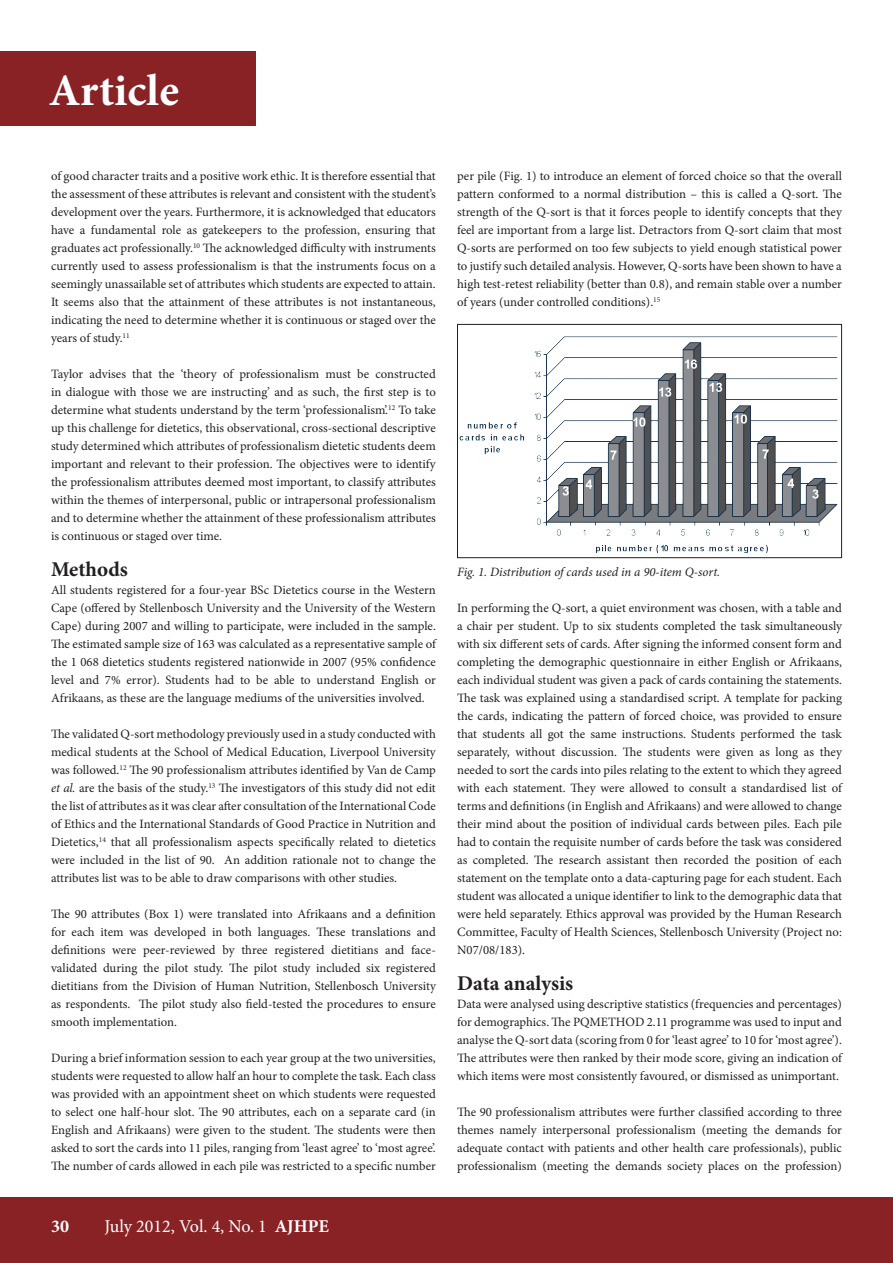
<style>
.page{position:relative;width:893px;height:1263px;background:#fff}
.page>*{position:absolute;margin:0;border:0;box-sizing:border-box;transform-origin:0 0}
.t1{font:700 45px "Minion Pro";letter-spacing:.005em;color:#fff}
.B_HEAD{font:700 21px "Minion Pro";color:#231f20}
.t2{font:18px "Minion Pro";letter-spacing:-.005em;color:#fff}
.t3{font:700 18px "Minion Pro";color:#fff}
.CPD_TEXT{font:12.75px/18px "Minion Pro";color:#231f20;text-align:justify}
.CAPTIONS{font:italic 12.75px "Minion Pro";letter-spacing:-.01em;color:#231f20}
.s1{font-style:italic}
.s2{font-weight:700}
</style>
<div class="page">
<div style="left:0;top:1197px;width:893px;height:66px;background:#892225"></div>
<div style="left:0;top:51px;width:255px;height:74px;background:#892225"></div>
<img style="left:459px;top:336px;width:379px;height:217px">
<div style="left:457px;top:324px;width:385px;height:234px;border:1px solid #231f20"></div>
<h1 class="t1" style="left:49px;top:59px;width:132px">Article</h1>
<p class="CPD_TEXT" style="left:51px;top:167px;width:386px">of good character traits and a positive work ethic. It is therefore essential that the assessment of these attributes is relevant and consistent with the student’s development over the years. Furthermore, it is acknowledged that educators have a fundamental role as gatekeepers to the profession, ensuring that graduates act professionally.<sup>10</sup> The acknowledged difficulty with instruments currently used to assess professionalism is that the instruments focus on a seemingly unassailable set of attributes which students are expected to attain.<br>It seems also that the attainment of these attributes is not instantaneous, indicating the need to determine whether it is continuous or staged over the years of study.<sup>11</sup></p>
<p class="CPD_TEXT" style="left:51px;top:365px;width:386px">Taylor advises that the ‘theory of professionalism must be constructed in dialogue with those we are instructing’ and as such, the first step is to determine what students understand by the term ‘professionalism’.<sup>12</sup> To take up this challenge for dietetics, this observational, cross-sectional descriptive study determined which attributes of professionalism dietetic students deem important and relevant to their profession. The objectives were to identify the professionalism attributes deemed most important, to classify attributes within the themes of interpersonal, public or intrapersonal professionalism and to determine whether the attainment of these professionalism attributes is continuous or staged over time.</p>
<p class="B_HEAD" style="left:51px;top:554px;width:78px">Methods</p>
<p class="CPD_TEXT" style="left:51px;top:581px;width:386px">All students registered for a four-year BSc Dietetics course in the Western Cape (offered by Stellenbosch University and the University of the Western Cape) during 2007 and willing to participate, were included in the sample.<br>The estimated sample size of 163 was calculated as a representative sample of the 1 068 dietetics students registered nationwide in 2007 (95% confidence level and 7% error). Students had to be able to understand English or Afrikaans, as these are the language mediums of the universities involved.</p>
<p class="CPD_TEXT" style="left:51px;top:725px;width:386px">The validated Q-sort methodology previously used in a study conducted with medical students at the School of Medical Education, Liverpool University was followed.<sup>12</sup> The 90 professionalism attributes identified by Van de Camp <span class="s1">et al.</span> are the basis of the study.<sup>13</sup> The investigators of this study did not edit the list of attributes as it was clear after consultation of the International Code of Ethics and the International Standards of Good Practice in Nutrition and Dietetics,<sup>14</sup> that all professionalism aspects specifically related to dietetics were included in the list of 90. An addition rationale not to change the attributes list was to be able to draw comparisons with other studies.</p>
<p class="CPD_TEXT" style="left:51px;top:905px;width:386px">The 90 attributes (Box 1) were translated into Afrikaans and a definition for each item was developed in both languages. These translations and definitions were peer-reviewed by three registered dietitians and face&shy;validated during the pilot study. The pilot study included six registered dietitians from the Division of Human Nutrition, Stellenbosch University as respondents. The pilot study also field-tested the procedures to ensure smooth implementation.</p>
<p class="CPD_TEXT" style="left:51px;top:1049px;width:386px">During a brief information session to each year group at the two universities, students were requested to allow half an hour to complete the task. Each class was provided with an appointment sheet on which students were requested to select one half-hour slot. The 90 attributes, each on a separate card (in English and Afrikaans) were given to the student. The students were then asked to sort the cards into 11 piles, ranging from ‘least agree’ to ‘most agree’.<br>The number of cards allowed in each pile was restricted to a specific number</p>
<p class="t3" style="left:51px;top:1213px;width:20px">30</p>
<p class="t2" style="left:105px;top:1214px;width:226px">July 2012, Vol. 4, No. 1 <span class="s2">AJHPE</span></p>
<p class="CPD_TEXT" style="left:457px;top:167px;width:386px">per pile (Fig. 1) to introduce an element of forced choice so that the overall pattern conformed to a normal distribution – this is called a Q-sort. The strength of the Q-sort is that it forces people to identify concepts that they feel are important from a large list. Detractors from Q-sort claim that most Q-sorts are performed on too few subjects to yield enough statistical power to justify such detailed analysis. However, Q-sorts have been shown to have a high test-retest reliability (better than 0.8), and remain stable over a number of years (under controlled conditions).<sup>15</sup></p>
<p class="CAPTIONS" style="left:457px;top:563px;width:265px">Fig. 1. Distribution of cards used in a 90-item Q-sort.</p>
<p class="CPD_TEXT" style="left:457px;top:599px;width:386px">In performing the Q-sort, a quiet environment was chosen, with a table and a chair per student. Up to six students completed the task simultaneously with six different sets of cards. After signing the informed consent form and completing the demographic questionnaire in either English or Afrikaans, each individual student was given a pack of cards containing the statements.<br>The task was explained using a standardised script. A template for packing the cards, indicating the pattern of forced choice, was provided to ensure that students all got the same instructions. Students performed the task separately, without discussion. The students were given as long as they needed to sort the cards into piles relating to the extent to which they agreed with each statement. They were allowed to consult a standardised list of terms and definitions (in English and Afrikaans) and were allowed to change their mind about the position of individual cards between piles. Each pile had to contain the requisite number of cards before the task was considered as completed. The research assistant then recorded the position of each statement on the template onto a data-capturing page for each student. Each student was allocated a unique identifier to link to the demographic data that were held separately. Ethics approval was provided by the Human Research Committee, Faculty of Health Sciences, Stellenbosch University (Project no:<br>N07/08/183).</p>
<p class="B_HEAD" style="left:457px;top:968px;width:118px">Data analysis</p>
<p class="CPD_TEXT" style="left:457px;top:995px;width:386px">Data were analysed using descriptive statistics (frequencies and percentages) for demographics. The PQMETHOD 2.11 programme was used to input and analyse the Q-sort data (scoring from 0 for ‘least agree’ to 10 for ‘most agree’).<br>The attributes were then ranked by their mode score, giving an indication of which items were most consistently favoured, or dismissed as unimportant.</p>
<p class="CPD_TEXT" style="left:457px;top:1103px;width:386px">The 90 professionalism attributes were further classified according to three themes namely interpersonal professionalism (meeting the demands for adequate contact with patients and other health care professionals), public professionalism (meeting the demands society places on the profession)</p>
</div>
